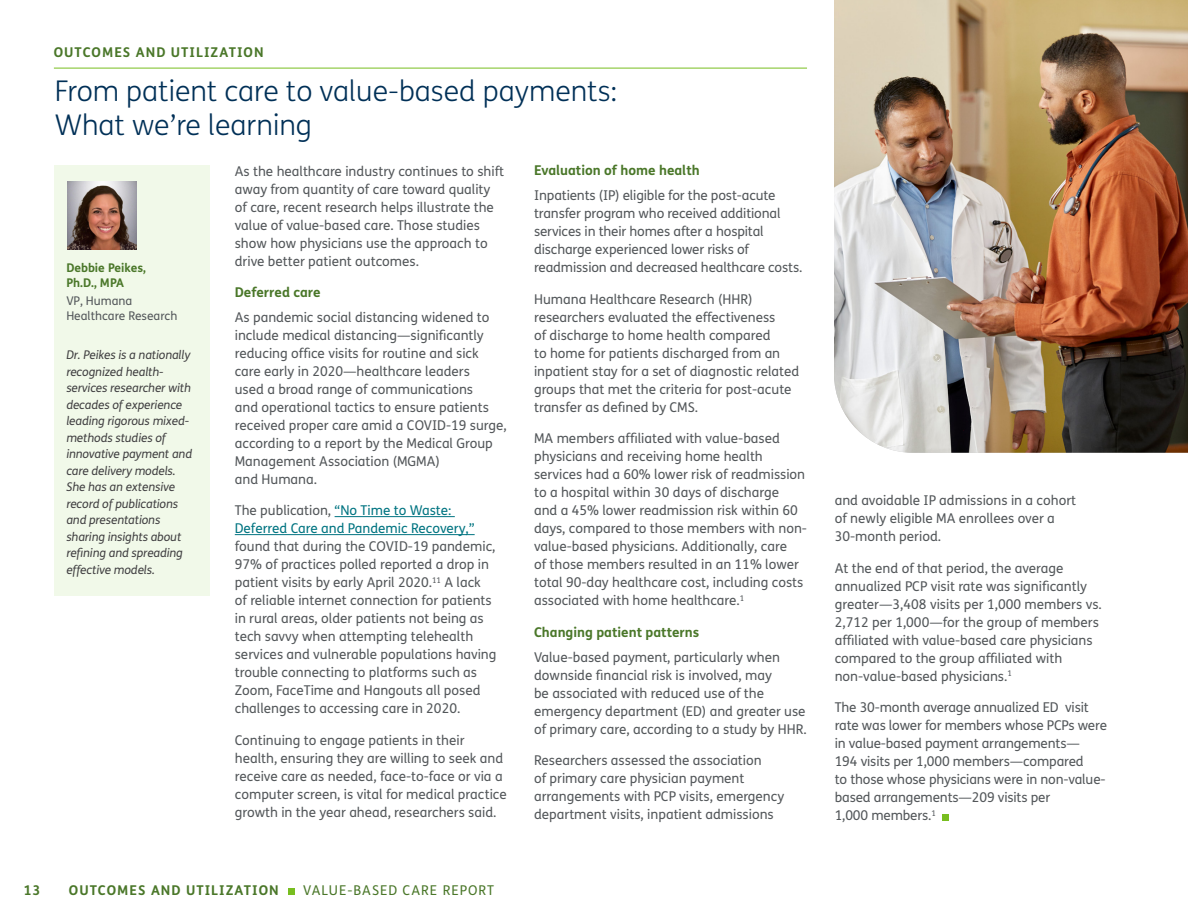
<style>
.page{position:relative;width:1188px;height:918px;background:#fff}
.page>*{position:absolute;margin:0;border:0;box-sizing:border-box;transform-origin:0 0}
.t1{font:300 28.5px/34.5px "FS Humana";color:#003057}
.t2{font:13.5px/18px "FS Humana";color:#53575a}
.t3{font:13.5px/18px "FS Humana";color:#007481}
.t4{font:700 13.5px "FS Humana";color:#4a7729}
.t5{font:700 13.5px "FS Humana";letter-spacing:.075em;color:#4a7729}
.t6{font:13.5px "FS Humana";letter-spacing:.075em;color:#4a7729}
.t7{font:italic 12px/16.5px "FS Humana";letter-spacing:-.01em;color:#414042}
.t8{font:12px/15px "FS Humana";color:#53575a}
.t9{font:700 12px/15px "FS Humana";color:#4a7729}
.s1{color:#53575a}
</style>
<div class="page">
<svg style="left:289px;top:888px;width:6px;height:6px"></svg>
<div style="left:54px;top:165px;width:155px;height:431px;background:#f1f9e9"></div>
<hr style="left:335px;top:516px;width:120px;height:1px;background:#007481">
<hr style="left:235px;top:534px;width:240px;height:1px;background:#007481">
<svg style="left:942px;top:814px;width:6px;height:6px"></svg>
<img style="left:68px;top:181px;width:68px;height:69px">
<img style="left:834px;top:0;width:354px;height:453px">
<hr style="left:54px;top:68px;width:753px;height:1px;background:#78be20">
<p class="t5" style="left:54px;top:42px;width:211px">OUTCOMES AND UTILIZATION</p>
<h1 class="t1" style="left:55px;top:73px;width:564px">From patient care to value-based payments:<br>What we’re learning</h1>
<p class="t9" style="left:66px;top:259px;width:81px">Debbie Peikes,<br>Ph.D., MPA</p>
<p class="t8" style="left:66px;top:293px;width:113px">VP, Humana<br>Healthcare Research</p>
<p class="t7" style="left:66px;top:347px;width:127px">Dr. Peikes is a nationally recognized health&shy;services researcher with decades of experience leading rigorous mixed&shy;methods studies of innovative payment and care delivery models.<br>She has an extensive record of publications and presentations sharing insights about refining and spreading effective models.</p>
<p class="t2" style="left:235px;top:162px;width:271px">As the healthcare industry continues to shift away from quantity of care toward quality of care, recent research helps illustrate the value of value-based care. Those studies show how physicians use the approach to drive better patient outcomes.</p>
<p class="t4" style="left:235px;top:282px;width:87px">Deferred care</p>
<p class="t2" style="left:235px;top:308px;width:273px">As pandemic social distancing widened to include medical distancing—significantly reducing office visits for routine and sick care early in 2020—healthcare leaders<br>used a broad range of communications<br>and operational tactics to ensure patients received proper care amid a COVID-19 surge, according to a report by the Medical Group Management Association (MGMA)<br>and Humana.</p>
<p class="t3" style="left:235px;top:501px;width:241px"><span class="s1">The publication,</span> “No Time to Waste:<br>Deferred Care and Pandemic Recovery,”</p>
<p class="t2" style="left:235px;top:537px;width:263px">found that during the COVID-19 pandemic, 97% of practices polled reported a drop in patient visits by early April 2020.<sup>11</sup> A lack<br>of reliable internet connection for patients in rural areas, older patients not being as tech savvy when attempting telehealth services and vulnerable populations having trouble connecting to platforms such as Zoom, FaceTime and Hangouts all posed challenges to accessing care in 2020.</p>
<p class="t2" style="left:235px;top:731px;width:274px">Continuing to engage patients in their health, ensuring they are willing to seek and receive care as needed, face-to-face or via a computer screen, is vital for medical practice growth in the year ahead, researchers said.</p>
<p class="t4" style="left:24px;top:880px;width:18px">13</p>
<p class="t5" style="left:69px;top:879px;width:211px">OUTCOMES AND UTILIZATION</p>
<p class="t6" style="left:303px;top:881px;width:192px">VALUE-BASED CARE REPORT</p>
<p class="t4" style="left:534px;top:160px;width:167px">Evaluation of home health</p>
<p class="t2" style="left:534px;top:186px;width:270px">Inpatients (IP) eligible for the post-acute transfer program who received additional services in their homes after a hospital discharge experienced lower risks of readmission and decreased healthcare costs.</p>
<p class="t2" style="left:534px;top:290px;width:267px">Humana Healthcare Research (HHR) researchers evaluated the effectiveness<br>of discharge to home health compared<br>to home for patients discharged from an inpatient stay for a set of diagnostic related groups that met the criteria for post-acute transfer as defined by CMS.</p>
<p class="t2" style="left:534px;top:429px;width:274px">MA members affiliated with value-based physicians and receiving home health services had a 60% lower risk of readmission to a hospital within 30 days of discharge<br>and a 45% lower readmission risk within 60 days, compared to those members with non&shy;value-based physicians. Additionally, care<br>of those members resulted in an 11% lower total 90-day healthcare cost, including costs associated with home healthcare.<sup>1</sup></p>
<p class="t4" style="left:534px;top:622px;width:167px">Changing patient patterns</p>
<p class="t2" style="left:534px;top:648px;width:274px">Value-based payment, particularly when downside financial risk is involved, may<br>be associated with reduced use of the emergency department (ED) and greater use of primary care, according to a study by HHR.</p>
<p class="t2" style="left:534px;top:751px;width:252px">Researchers assessed the association<br>of primary care physician payment arrangements with PCP visits, emergency department visits, inpatient admissions</p>
<p class="t2" style="left:835px;top:491px;width:243px">and avoidable IP admissions in a cohort of newly eligible MA enrollees over a<br>30-month period.</p>
<p class="t2" style="left:835px;top:559px;width:269px">At the end of that period, the average annualized PCP visit rate was significantly greater—3,408 visits per 1,000 members vs.<br>2,712 per 1,000—for the group of members affiliated with value-based care physicians compared to the group affiliated with non-value-based physicians.<sup>1</sup></p>
<p class="t2" style="left:835px;top:698px;width:274px">The 30-month average annualized ED visit rate was lower for members whose PCPs were in value-based payment arrangements—<br>194 visits per 1,000 members—compared<br>to those whose physicians were in non-value&shy;based arrangements—209 visits per<br>1,000 members.<sup>1</sup></p>
</div>
